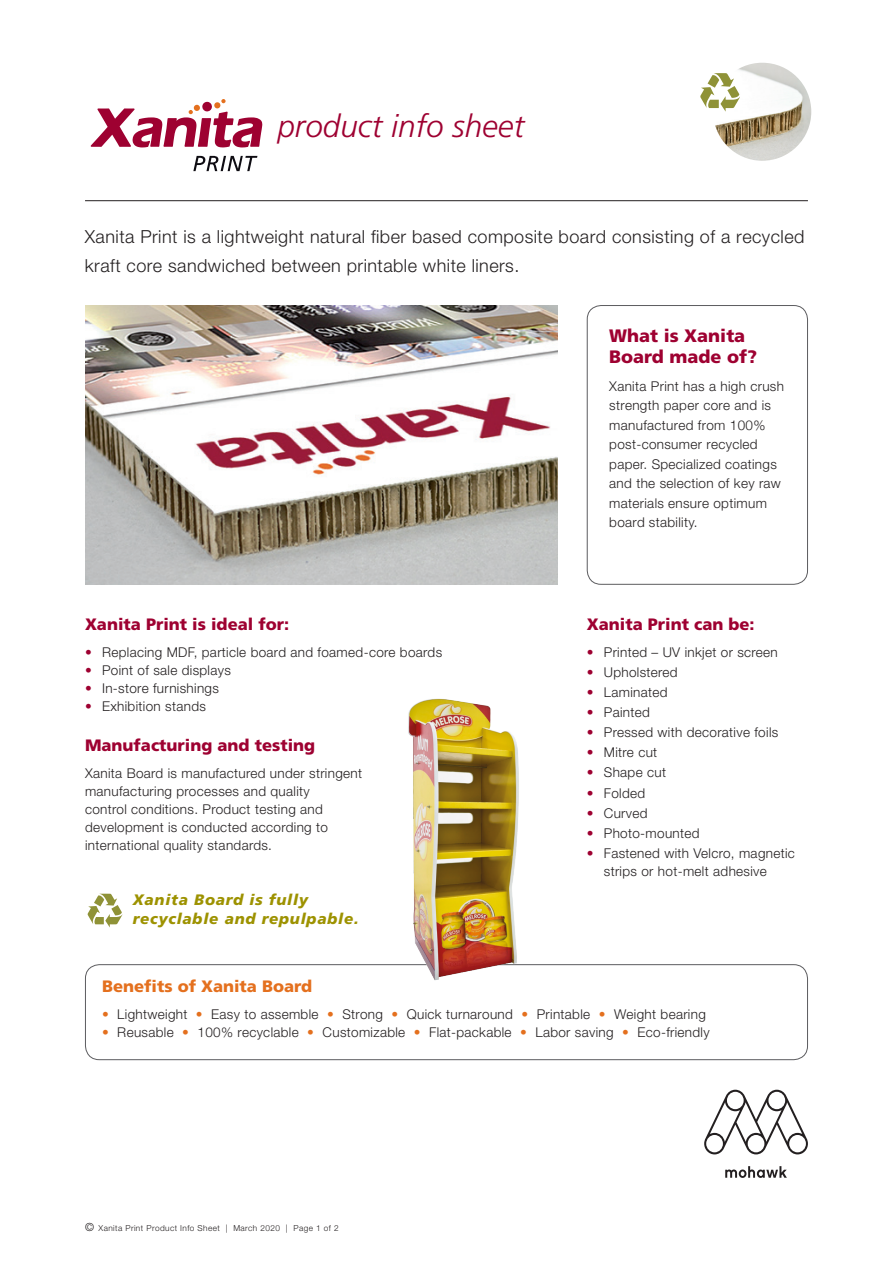
<style>
.page{position:relative;width:893px;height:1263px;background:#fff}
.page>*{position:absolute;margin:0;border:0;box-sizing:border-box;transform-origin:0 0}
.t1{font:italic 300 31.5px "Frutiger LT Std";color:#9e0131}
.Big_para_new{font:300 18px/29px "Helvetica Neue LT Std";letter-spacing:.025em;color:#231f20}
.Text_new{font:900 18px/21px "Frutiger LT Std";color:#9e0131}
.Header_new{font:900 16.5px "Frutiger LT Std";color:#9e0131}
.Header_new-2{font:900 16.5px "Frutiger LT Std";color:#e4701e}
.Text_new-2{font:italic 900 15.15px/18.5px "Frutiger LT Std";letter-spacing:.05em;color:#9d9200}
.Text_new-3{font:300 13.5px/19.5px "Helvetica Neue LT Std";letter-spacing:.025em;color:#231f20}
.t2{font:300 8.25px "Helvetica Neue LT Std";letter-spacing:.05em;color:#231f20}
.s1{color:#9e0131}
.s2{font-family:"Helvetica Neue"}
.s3{color:#e4701e}
.s4{font-size:11.25px}
</style>
<div class="page">
<div style="left:587px;top:305px;width:221px;height:280px;border:1px solid #5c5c5f;border-radius:14px"></div>
<img style="left:713px;top:63px;width:98px;height:98px;border-radius:49px">
<svg style="left:700px;top:73px;width:40px;height:39px"></svg>
<hr style="left:85px;top:200px;width:723px;height:1px;background:#231f20">
<svg style="left:88px;top:894px;width:34px;height:33px"></svg>
<img style="left:86px;top:305px;width:471px;height:280px">
<div style="left:85px;top:964px;width:723px;height:96px;border:1px solid #5c5c5f;border-radius:14px"></div>
<img style="left:364px;top:698px;width:208px;height:282px">
<svg style="left:91px;top:99px;width:171px;height:49px"></svg>
<svg style="left:193px;top:156px;width:64px;height:15px"></svg>
<svg style="left:725px;top:1166px;width:62px;height:12px"></svg>
<svg style="left:704px;top:1090px;width:104px;height:64px"></svg>
<p class="t1" style="left:277px;top:108px;width:248px">product info sheet</p>
<p class="Big_para_new" style="left:85px;top:222px;width:721px">Xanita Print is a lightweight natural fiber based composite board consisting of a recycled kraft core sandwiched between printable white liners.</p>
<p class="Header_new" style="left:85px;top:614px;width:206px">Xanita Print is ideal for:</p>
<p class="Text_new-3" style="left:85px;top:642px;width:359px"><span class="s1">•</span> Replacing MDF, particle board and foamed-core boards</p>
<p class="Text_new-3" style="left:85px;top:660px;width:147px"><span class="s1">•</span> Point of sale displays</p>
<p class="Text_new-3" style="left:85px;top:678px;width:135px"><span class="s1">•</span> In-store furnishings</p>
<p class="Text_new-3" style="left:85px;top:696px;width:122px"><span class="s1">•</span> Exhibition stands</p>
<p class="Header_new" style="left:85px;top:736px;width:232px">Manufacturing and testing</p>
<p class="Text_new-3" style="left:85px;top:764px;width:279px;line-height:18px">Xanita Board is manufactured under stringent manufacturing processes and quality<br>control conditions. Product testing and development is conducted according to international quality standards.</p>
<p class="Text_new-2" style="left:133px;top:891px;width:227px">Xanita Board is fully recyclable and repulpable.</p>
<p class="Text_new" style="left:609px;top:325px;width:149px">What is Xanita<br>Board made of?</p>
<p class="Text_new-3" style="left:609px;top:376px;width:176px">Xanita Print has a high crush strength paper core and is manufactured fro<span class="s2">m 100% </span>post-consumer recycled paper. Specialized coatings and the selection of key raw materials ensure optimum board stability.</p>
<p class="Header_new" style="left:587px;top:614px;width:169px">Xanita Print can be:</p>
<p class="Text_new-3" style="left:587px;top:642px;width:193px"><span class="s1">•</span> Printed – UV inkjet or screen</p>
<p class="Text_new-3" style="left:587px;top:662px;width:92px"><span class="s1">•</span> Upholstered</p>
<p class="Text_new-3" style="left:587px;top:682px;width:82px"><span class="s1">•</span> Laminated</p>
<p class="Text_new-3" style="left:587px;top:702px;width:65px"><span class="s1">•</span> Painted</p>
<p class="Text_new-3" style="left:587px;top:722px;width:193px"><span class="s1">•</span> Pressed with decorative foils</p>
<p class="Text_new-3" style="left:587px;top:742px;width:72px"><span class="s1">•</span> Mitre cut</p>
<p class="Text_new-3" style="left:587px;top:762px;width:81px"><span class="s1">•</span> Shape cut</p>
<p class="Text_new-3" style="left:587px;top:783px;width:60px"><span class="s1">•</span> Folded</p>
<p class="Text_new-3" style="left:587px;top:803px;width:62px"><span class="s1">•</span> Curved</p>
<p class="Text_new-3" style="left:587px;top:823px;width:114px"><span class="s1">•</span> Photo-mounted</p>
<p class="Text_new-3" style="left:604px;top:844px;width:193px;line-height:18px;text-indent:-17px"><span class="s1">•</span> Fastened with Velcro, magnetic strips or hot-melt adhesive</p>
<p class="Header_new-2" style="left:102px;top:976px;width:212px">Benefits of Xanita Board</p>
<p class="Text_new-3" style="left:102px;top:1004px;width:605px"><span class="s3">•</span> Lightweight <span class="s3">•</span> Easy to assemble <span class="s3">•</span> Strong <span class="s3">•</span> Quick turnaround <span class="s3">•</span> Printable <span class="s3">•</span> Weight bearing</p>
<p class="Text_new-3" style="left:102px;top:1022px;width:609px"><span class="s3">•</span> Reusable <span class="s3">•</span> 100% recyclable <span class="s3">•</span> Customizable <span class="s3">•</span> Flat-packable <span class="s3">•</span> Labor saving <span class="s3">•</span> Eco-friendly</p>
<p class="t2" style="left:85px;top:1222px;width:255px"><span class="s4">©</span> Xanita Print Product Info Sheet | <span class="s2">March 2020</span> | Page 1 of 2</p>
</div>
